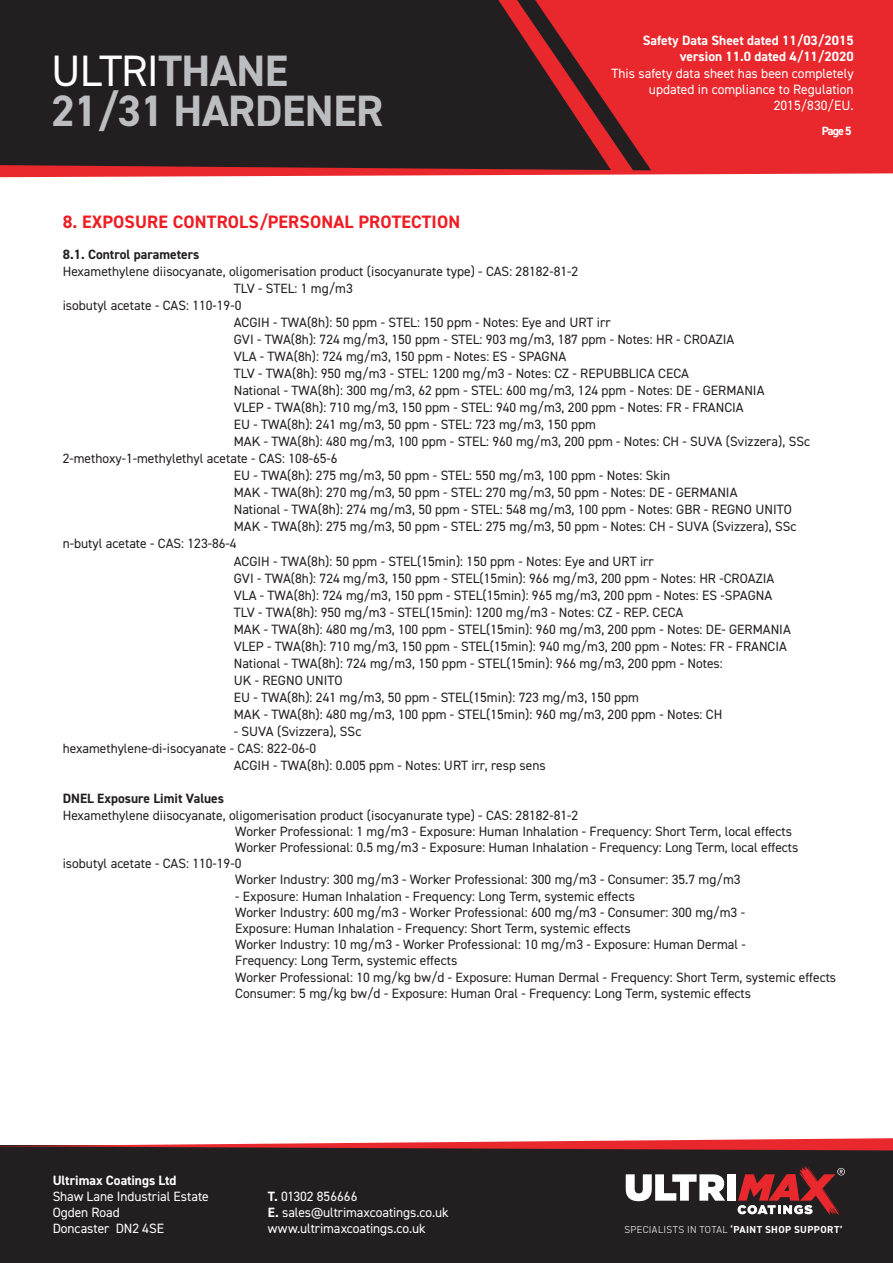
<style>
.page{position:relative;width:893px;height:1263px;background:#fff}
.page>*{position:absolute;margin:0;border:0;box-sizing:border-box;transform-origin:0 0}
.t1{font:700 44.1px/40.5px "DIN2014";letter-spacing:-.01em;color:#bcbdc0}
.t2{font:700 18px "DIN2014";letter-spacing:.01em;color:#ee1d23}
.t3{font:13.5px/16.2px "DIN2014";color:#231f20}
.t4{font:13.5px/16.2px "DIN2014";color:#fff}
.t5{font:700 13.5px/16.2px "DIN2014";color:#fff;text-align:right}
.t6{font:700 13.5px "DIN2014";color:#231f20}
.t7{font:700 12px "DIN2014";color:#fff}
.t8{font:300 10.2px "DIN2014";letter-spacing:.035em;color:#fff}
.s1{font-weight:400;color:#fff}
.s2{font-weight:700}
</style>
<div class="page">
<svg style="left:0;top:0;width:893px;height:177px;background:#712427"></svg>
<div style="left:0;top:1145px;width:893px;height:118px;background:#231f20"></div>
<svg style="left:0;top:1138px;width:893px;height:13px"></svg>
<svg style="left:626px;top:1174px;width:99px;height:27px"></svg>
<div style="left:728px;top:1174px;width:8px;height:27px;background:#fff"></div>
<svg style="left:738px;top:1165px;width:107px;height:51px"></svg>
<h1 class="t1" style="left:51px;top:50px;width:334px"><span class="s1">ULTRI</span>THANE<br>21/31 HARDENER</h1>
<p class="t5" style="left:643px;top:32px;width:212px">Safety Data Sheet dated 11/03/2015 version 11.0 dated 4/11/2020</p>
<p class="t4" style="left:611px;top:65px;width:244px;text-align:right">This safety data sheet has been completely updated in compliance to Regulation<br>2015/830/EU.</p>
<p class="t7" style="left:822px;top:123px;width:31px">Page 5</p>
<h2 class="t2" style="left:63px;top:210px;width:399px">8. EXPOSURE CONTROLS/PERSONAL PROTECTION</h2>
<p class="t6" style="left:63px;top:245px;width:138px">8.1. Control parameters</p>
<p class="t3" style="left:63px;top:263px;width:517px">Hexamethylene diisocyanate, oligomerisation product (isocyanurate type) - CAS: 28182-81-2</p>
<p class="t3" style="left:234px;top:280px;width:121px">TLV - STEL: 1 mg/m3</p>
<p class="t3" style="left:63px;top:297px;width:180px">isobutyl acetate - CAS: 110-19-0</p>
<p class="t3" style="left:234px;top:314px;width:378px">ACGIH - TWA(8h): 50 ppm - STEL: 150 ppm - Notes: Eye and URT irr</p>
<p class="t3" style="left:234px;top:331px;width:502px">GVI - TWA(8h): 724 mg/m3, 150 ppm - STEL: 903 mg/m3, 187 ppm - Notes: HR - CROAZIA</p>
<p class="t3" style="left:234px;top:348px;width:334px">VLA - TWA(8h): 724 mg/m3, 150 ppm - Notes: ES - SPAGNA</p>
<p class="t3" style="left:234px;top:365px;width:457px">TLV - TWA(8h): 950 mg/m3 - STEL: 1200 mg/m3 - Notes: CZ - REPUBBLICA CECA</p>
<p class="t3" style="left:234px;top:382px;width:532px">National - TWA(8h): 300 mg/m3, 62 ppm - STEL: 600 mg/m3, 124 ppm - Notes: DE - GERMANIA</p>
<p class="t3" style="left:234px;top:399px;width:511px">VLEP - TWA(8h): 710 mg/m3, 150 ppm - STEL: 940 mg/m3, 200 ppm - Notes: FR - FRANCIA</p>
<p class="t3" style="left:234px;top:416px;width:364px">EU - TWA(8h): 241 mg/m3, 50 ppm - STEL: 723 mg/m3, 150 ppm</p>
<p class="t3" style="left:234px;top:433px;width:578px">MAK - TWA(8h): 480 mg/m3, 100 ppm - STEL: 960 mg/m3, 200 ppm - Notes: CH - SUVA (Svizzera), SSc</p>
<p class="t3" style="left:63px;top:450px;width:276px">2-methoxy-1-methylethyl acetate - CAS: 108-65-6</p>
<p class="t3" style="left:234px;top:467px;width:438px">EU - TWA(8h): 275 mg/m3, 50 ppm - STEL: 550 mg/m3, 100 ppm - Notes: Skin</p>
<p class="t3" style="left:234px;top:484px;width:505px">MAK - TWA(8h): 270 mg/m3, 50 ppm - STEL: 270 mg/m3, 50 ppm - Notes: DE - GERMANIA</p>
<p class="t3" style="left:234px;top:501px;width:560px">National - TWA(8h): 274 mg/m3, 50 ppm - STEL: 548 mg/m3, 100 ppm - Notes: GBR - REGNO UNITO</p>
<p class="t3" style="left:234px;top:518px;width:564px">MAK - TWA(8h): 275 mg/m3, 50 ppm - STEL: 275 mg/m3, 50 ppm - Notes: CH - SUVA (Svizzera), SSc</p>
<p class="t3" style="left:63px;top:535px;width:175px">n-butyl acetate - CAS: 123-86-4</p>
<p class="t3" style="left:234px;top:552px;width:422px">ACGIH - TWA(8h): 50 ppm - STEL(15min): 150 ppm - Notes: Eye and URT irr</p>
<p class="t3" style="left:234px;top:570px;width:542px">GVI - TWA(8h): 724 mg/m3, 150 ppm - STEL(15min): 966 mg/m3, 200 ppm - Notes: HR -CROAZIA</p>
<p class="t3" style="left:234px;top:587px;width:540px">VLA - TWA(8h): 724 mg/m3, 150 ppm - STEL(15min): 965 mg/m3, 200 ppm - Notes: ES -SPAGNA</p>
<p class="t3" style="left:234px;top:604px;width:451px">TLV - TWA(8h): 950 mg/m3 - STEL(15min): 1200 mg/m3 - Notes: CZ - REP. CECA</p>
<p class="t3" style="left:234px;top:621px;width:559px">MAK - TWA(8h): 480 mg/m3, 100 ppm - STEL(15min): 960 mg/m3, 200 ppm - Notes: DE- GERMANIA</p>
<p class="t3" style="left:234px;top:638px;width:555px">VLEP - TWA(8h): 710 mg/m3, 150 ppm - STEL(15min): 940 mg/m3, 200 ppm - Notes: FR - FRANCIA</p>
<p class="t3" style="left:234px;top:655px;width:491px">National - TWA(8h): 724 mg/m3, 150 ppm - STEL(15min): 966 mg/m3, 200 ppm - Notes:</p>
<p class="t3" style="left:234px;top:672px;width:110px">UK - REGNO UNITO</p>
<p class="t3" style="left:234px;top:689px;width:407px">EU - TWA(8h): 241 mg/m3, 50 ppm - STEL(15min): 723 mg/m3, 150 ppm</p>
<p class="t3" style="left:234px;top:706px;width:490px">MAK - TWA(8h): 480 mg/m3, 100 ppm - STEL(15min): 960 mg/m3, 200 ppm - Notes: CH</p>
<p class="t3" style="left:234px;top:723px;width:129px">- SUVA (Svizzera), SSc</p>
<p class="t3" style="left:63px;top:740px;width:255px">hexamethylene-di-isocyanate - CAS: 822-06-0</p>
<p class="t3" style="left:234px;top:757px;width:314px">ACGIH - TWA(8h): 0.005 ppm - Notes: URT irr, resp sens</p>
<p class="t6" style="left:63px;top:790px;width:163px">DNEL Exposure Limit Values</p>
<p class="t3" style="left:63px;top:807px;width:517px">Hexamethylene diisocyanate, oligomerisation product (isocyanurate type) - CAS: 28182-81-2</p>
<p class="t3" style="left:235px;top:823px;width:558px">Worker Professional: 1 mg/m3 - Exposure: Human Inhalation - Frequency: Short Term, local effects</p>
<p class="t3" style="left:235px;top:839px;width:565px">Worker Professional: 0.5 mg/m3 - Exposure: Human Inhalation - Frequency: Long Term, local effects</p>
<p class="t3" style="left:63px;top:855px;width:180px">isobutyl acetate - CAS: 110-19-0</p>
<p class="t3" style="left:235px;top:871px;width:507px">Worker Industry: 300 mg/m3 - Worker Professional: 300 mg/m3 - Consumer: 35.7 mg/m3</p>
<p class="t3" style="left:235px;top:888px;width:602px">- Exposure: Human Inhalation - Frequency: Long Term, systemic effects<br>Worker Industry: 600 mg/m3 - Worker Professional: 600 mg/m3 - Consumer: 300 mg/m3 -<br>Exposure: Human Inhalation - Frequency: Short Term, systemic effects<br>Worker Industry: 10 mg/m3 - Worker Professional: 10 mg/m3 - Exposure: Human Dermal -<br>Frequency: Long Term, systemic effects<br>Worker Professional: 10 mg/kg bw/d - Exposure: Human Dermal - Frequency: Short Term, systemic effects Consumer: 5 mg/kg bw/d - Exposure: Human Oral - Frequency: Long Term, systemic effects</p>
<p class="t5" style="left:53px;top:1172px;width:125px">Ultrimax Coatings Ltd</p>
<p class="t4" style="left:53px;top:1188px;width:158px">Shaw Lane Industrial Estate<br>Ogden Road<br>Doncaster DN2 4SE</p>
<p class="t4" style="left:268px;top:1188px;width:182px"><span class="s2">T.</span> 01302 856666<br><span class="s2">E.</span> sales@ultrimaxcoatings.co.uk www.ultrimaxcoatings.co.uk</p>
<p class="t8" style="left:624px;top:1224px;width:220px">SPECIALISTS IN TOTAL <span class="s2">‘PAINT SHOP SUPPORT’</span></p>
</div>
